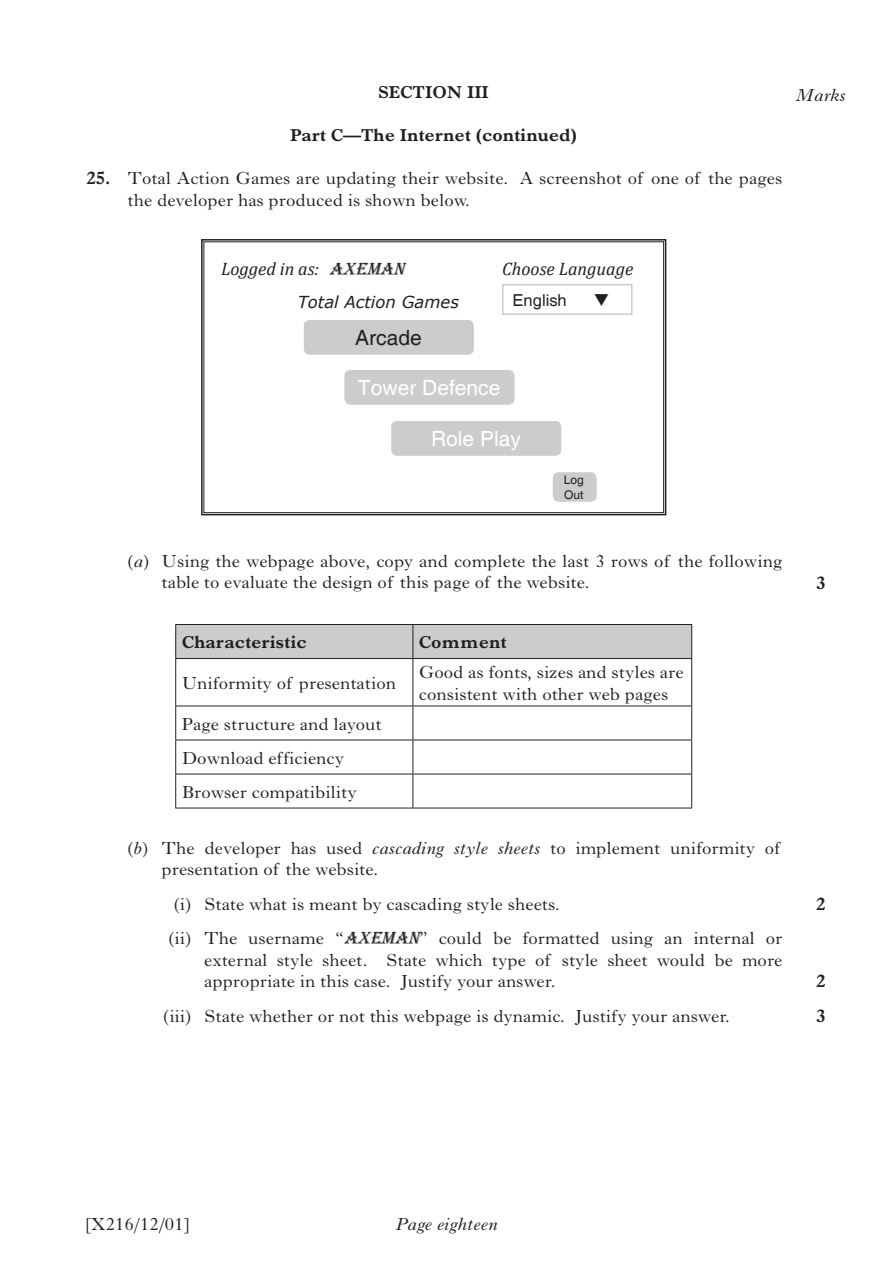
<style>
.page{position:relative;width:893px;height:1263px;background:#fff}
.page>*{position:absolute;margin:0;border:0;box-sizing:border-box;transform-origin:0 0}
.t1{font:21px "Helvetica";color:#fff}
.t2{font:21px "Helvetica";color:#231f20}
.a__5_format_18mm_in{font:18px/21.6px "Imprint";color:#231f20}
.i__3_format{font:18px/21.6px "Imprint";color:#231f20;text-align:justify}
._1{font:18px/21.6px "Imprint";color:#231f20}
.a__5_format_10mm_in{font:700 18px "Imprint";color:#231f20}
.t3{font:italic 18px "Cambria";color:#231f20}
.a__5_format_18mm_in-2{font:700 18px "Imprint";color:#231f20}
.t4{font:italic 18px "Imprint";color:#231f20}
.t5{font:italic 16.5px "Verdana";color:#231f20}
.t6{font:16.5px "Helvetica";color:#231f20}
.t7{font:12px/14.4px "Helvetica";color:#231f20}
.s1{font-weight:700}
.s2{font-family:"Algerian"}
.s3{font-style:italic}
.s4{font-family:"Algerian";font-style:italic}
</style>
<div class="page">
<svg style="left:201px;top:239px;width:466px;height:277px"></svg>
<div style="left:204px;top:242px;width:460px;height:271px;border:1px solid #231f20"></div>
<div style="left:502px;top:284px;width:130px;height:31px;border:2px solid #cbccce"></div>
<div style="left:304px;top:320px;width:170px;height:35px;background:#cbccce;border-radius:6px"></div>
<div style="left:344px;top:370px;width:170px;height:35px;background:#cbccce;border-radius:6px"></div>
<div style="left:391px;top:421px;width:170px;height:35px;background:#cbccce;border-radius:6px"></div>
<div style="left:553px;top:472px;width:44px;height:30px;background:#cbccce;border-radius:6px"></div>
<div style="left:176px;top:625px;width:515px;height:33px;background:#cbccce"></div>
<hr style="left:175px;top:624px;width:238px;height:1px;background:#231f20">
<hr style="left:175px;top:625px;width:1px;height:33px;background:#231f20">
<hr style="left:413px;top:624px;width:279px;height:1px;background:#231f20">
<hr style="left:412px;top:625px;width:1px;height:33px;background:#231f20">
<hr style="left:691px;top:625px;width:1px;height:33px;background:#231f20">
<hr style="left:175px;top:658px;width:238px;height:1px;background:#231f20">
<hr style="left:175px;top:659px;width:1px;height:47px;background:#231f20">
<hr style="left:413px;top:658px;width:279px;height:1px;background:#231f20">
<hr style="left:412px;top:659px;width:1px;height:47px;background:#231f20">
<hr style="left:691px;top:659px;width:1px;height:47px;background:#231f20">
<hr style="left:175px;top:706px;width:238px;height:1px;background:#231f20">
<hr style="left:175px;top:706px;width:1px;height:34px;background:#231f20">
<hr style="left:413px;top:706px;width:279px;height:1px;background:#231f20">
<hr style="left:412px;top:706px;width:1px;height:34px;background:#231f20">
<hr style="left:691px;top:706px;width:1px;height:34px;background:#231f20">
<hr style="left:175px;top:740px;width:238px;height:1px;background:#231f20">
<hr style="left:175px;top:740px;width:1px;height:34px;background:#231f20">
<hr style="left:413px;top:740px;width:279px;height:1px;background:#231f20">
<hr style="left:412px;top:740px;width:1px;height:34px;background:#231f20">
<hr style="left:691px;top:740px;width:1px;height:34px;background:#231f20">
<hr style="left:175px;top:774px;width:238px;height:1px;background:#231f20">
<hr style="left:175px;top:774px;width:1px;height:34px;background:#231f20">
<hr style="left:413px;top:774px;width:279px;height:1px;background:#231f20">
<hr style="left:412px;top:774px;width:1px;height:34px;background:#231f20">
<hr style="left:691px;top:774px;width:1px;height:34px;background:#231f20">
<hr style="left:175px;top:808px;width:238px;height:1px;background:#231f20">
<hr style="left:413px;top:808px;width:279px;height:1px;background:#231f20">
<svg style="left:595px;top:294px;width:14px;height:12px"></svg>
<p class="a__5_format_10mm_in" style="left:378px;top:82px;width:112px">SECTION III</p>
<p class="a__5_format_10mm_in" style="left:291px;top:125px;width:288px">Part C—The Internet (continued)</p>
<p class="_1" style="left:128px;top:167px;width:656px;text-indent:-41px"><span class="s1">25.</span> Total Action Games are updating their website. A screenshot of one of the pages the developer has produced is shown below.</p>
<p class="t4" style="left:796px;top:85px;width:52px">Marks</p>
<p class="t3" style="left:221px;top:256px;width:190px">Logged in as: <span class="s2">AXEMAN</span></p>
<p class="t3" style="left:502px;top:256px;width:133px">Choose Language</p>
<p class="t5" style="left:298px;top:290px;width:163px">Total Action Games</p>
<p class="t6" style="left:513px;top:290px;width:56px">English</p>
<p class="t2" style="left:355px;top:325px;width:68px">Arcade</p>
<p class="t1" style="left:358px;top:375px;width:144px">Tower Defence</p>
<p class="t1" style="left:431px;top:426px;width:91px">Role Play</p>
<p class="t7" style="left:564px;top:473px;width:22px">Log<br>Out</p>
<p class="a__5_format_18mm_in" style="left:162px;top:550px;width:622px;text-indent:-34px">(<span class="s3">a</span>) Using the webpage above, copy and complete the last 3 rows of the following table to evaluate the design of this page of the website.</p>
<p class="a__5_format_18mm_in-2" style="left:182px;top:632px;width:127px">Characteristic</p>
<p class="a__5_format_18mm_in-2" style="left:419px;top:632px;width:89px">Comment</p>
<p class="a__5_format_18mm_in" style="left:182px;top:672px;width:216px">Uniformity of presentation</p>
<p class="a__5_format_18mm_in" style="left:419px;top:662px;width:266px">Good as fonts, sizes and styles are consistent with other web pages</p>
<p class="a__5_format_18mm_in" style="left:182px;top:713px;width:202px">Page structure and layout</p>
<p class="a__5_format_18mm_in" style="left:182px;top:747px;width:164px">Download efficiency</p>
<p class="a__5_format_18mm_in" style="left:182px;top:781px;width:176px">Browser compatibility</p>
<p class="a__5_format_18mm_in" style="left:162px;top:837px;width:620px;text-indent:-34px">(<span class="s3">b</span>) The developer has used <span class="s3">cascading style sheets</span> to implement uniformity of presentation of the website.</p>
<p class="i__3_format" style="left:174px;top:893px;width:388px">(i) State what is meant by cascading style sheets.</p>
<p class="i__3_format" style="left:204px;top:927px;width:580px;text-indent:-36px">(ii) The username “<span class="s4">AXEMAN</span>” could be formatted using an internal or external style sheet. State which type of style sheet would be more appropriate in this case. Justify your answer.</p>
<p class="i__3_format" style="left:163px;top:1005px;width:568px">(iii) State whether or not this webpage is dynamic. Justify your answer.</p>
<p class="a__5_format_10mm_in" style="left:816px;top:572px;width:11px">3</p>
<p class="a__5_format_10mm_in" style="left:816px;top:894px;width:11px">2</p>
<p class="a__5_format_10mm_in" style="left:816px;top:971px;width:11px">2</p>
<p class="a__5_format_10mm_in" style="left:816px;top:1005px;width:11px">3</p>
<p class="i__3_format" style="left:85px;top:1213px;width:106px">[X216/12/01]</p>
<p class="t4" style="left:396px;top:1213px;width:103px">Page eighteen</p>
</div>
